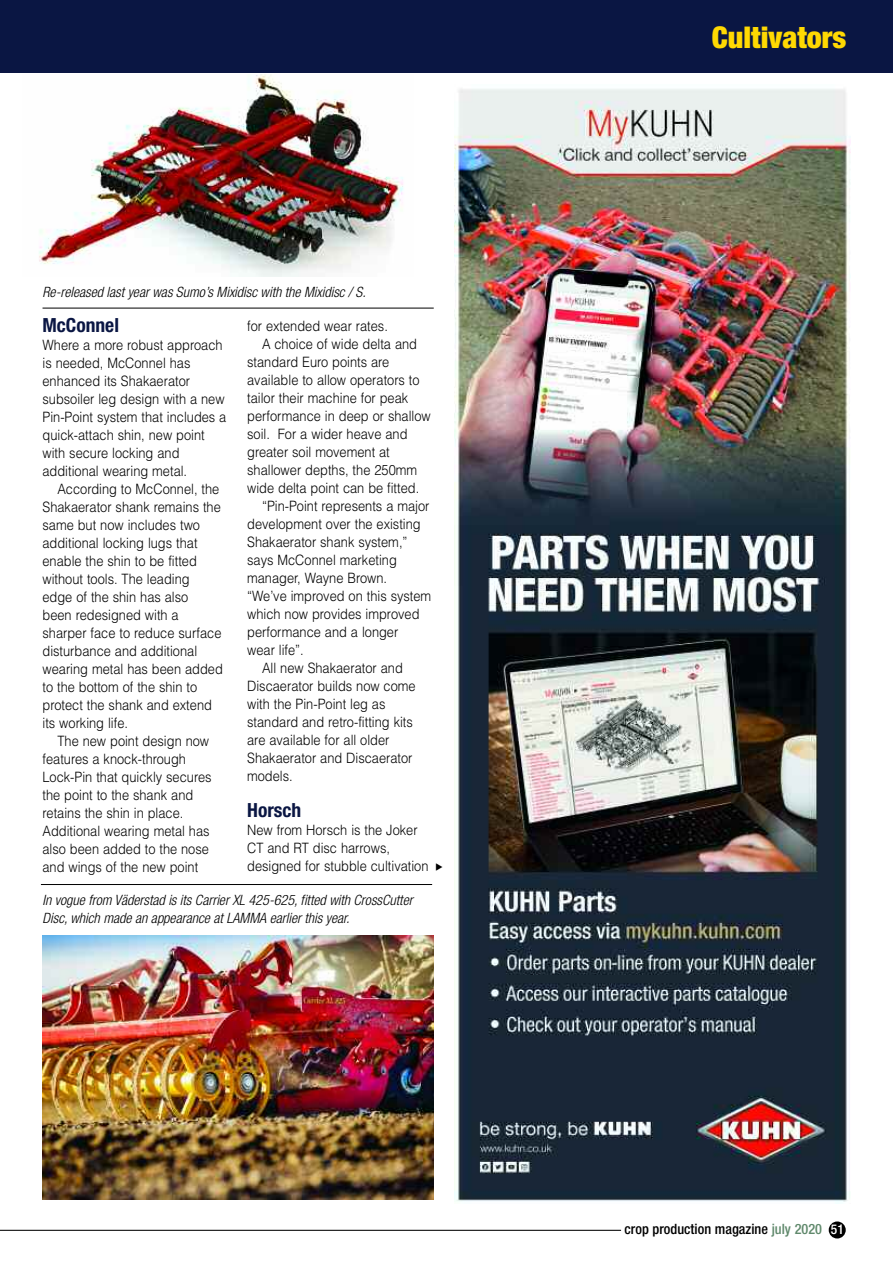
<style>
.page{position:relative;width:893px;height:1263px;background:#fff}
.page>*{position:absolute;margin:0;border:0;box-sizing:border-box;transform-origin:0 0}
.t1{font:900 condensed 30px "Helvetica Neue";color:#ffd902}
.t2{font:700 condensed 19.5px "Helvetica Neue";color:#0a1643}
.t3{font:300 14.25px/18px "Helvetica";color:#000;scale:.9 1}
.t4{font:italic 300 condensed 14.25px/18px "Helvetica Neue";color:#000}
.t5{font:500 condensed 14.25px "Helvetica Neue";color:#000}
.s1{color:#60896c}
.s2{font-size:13.5px;color:#fff}
</style>
<div class="page">
<div style="left:829px;top:1221px;width:17px;height:17px;background:#000;border-radius:50%"></div>
<hr style="left:0;top:1230px;width:621px;height:1px;background:#000">
<div style="left:0;top:0;width:893px;height:72px;background:#0a1643"></div>
<img style="left:39px;top:74px;width:365px;height:202px">
<hr style="left:43px;top:308px;width:391px;height:1px;background:#000">
<img style="left:43px;top:935px;width:391px;height:264px">
<hr style="left:41px;top:884px;width:391px;height:1px;background:#000">
<img style="left:454px;top:89px;width:397px;height:1114px">
<p class="t4" style="left:43px;top:284px;width:325px">Re-released last year was Sumo’s Mixidisc with the Mixidisc / S.</p>
<h2 class="t2" style="left:43px;top:318px;width:78px">McConnel</h2>
<p class="t3" style="left:43px;top:336px;width:206px">Where a more robust approach is needed, McConnel has enhanced its Shakaerator subsoiler leg design with a new<br>Pin-Point system that includes a quick-attach shin, new point with secure locking and additional wearing metal.</p>
<p class="t3" style="left:43px;top:480px;width:202px;text-indent:15px">According to McConnel, the<br>Shakaerator shank remains the same but now includes two additional locking lugs that enable the shin to be fitted without tools. The leading edge of the shin has also<br>been redesigned with a sharper face to reduce surface disturbance and additional wearing metal has been added to the bottom of the shin to protect the shank and extend its working life.</p>
<p class="t3" style="left:43px;top:732px;width:189px;text-indent:15px">The new point design now features a knock-through<br>Lock-Pin that quickly secures the point to the shank and retains the shin in place.<br>Additional wearing metal has also been added to the nose and wings of the new point</p>
<p class="t3" style="left:247px;top:317px;width:158px">for extended wear rates.</p>
<p class="t3" style="left:262px;top:335px;width:174px">A choice of wide delta and</p>
<p class="t3" style="left:247px;top:353px;width:160px">standard Euro points are</p>
<p class="t3" style="left:247px;top:371px;width:193px">available to allow operators to</p>
<p class="t3" style="left:247px;top:389px;width:180px">tailor their machine for peak</p>
<p class="t3" style="left:247px;top:407px;width:206px">performance in deep or shallow</p>
<p class="t3" style="left:247px;top:425px;width:180px">soil. For a wider heave and</p>
<p class="t3" style="left:247px;top:443px;width:160px">greater soil movement at</p>
<p class="t3" style="left:247px;top:461px;width:190px">shallower depths, the 250mm</p>
<p class="t3" style="left:247px;top:479px;width:193px">wide delta point can be fitted.</p>
<p class="t3" style="left:262px;top:497px;width:187px">“Pin-Point represents a major</p>
<p class="t3" style="left:247px;top:515px;width:194px">development over the existing</p>
<p class="t3" style="left:247px;top:533px;width:180px">Shakaerator shank system,”</p>
<p class="t3" style="left:247px;top:551px;width:168px">says McConnel marketing</p>
<p class="t3" style="left:247px;top:569px;width:157px">manager, Wayne Brown.</p>
<p class="t3" style="left:247px;top:587px;width:206px">“We’ve improved on this system</p>
<p class="t3" style="left:247px;top:605px;width:193px">which now provides improved</p>
<p class="t3" style="left:247px;top:623px;width:170px">performance and a longer</p>
<p class="t3" style="left:247px;top:641px;width:64px">wear life”.</p>
<p class="t3" style="left:262px;top:659px;width:158px">All new Shakaerator and</p>
<p class="t3" style="left:247px;top:677px;width:189px">Discaerator builds now come</p>
<p class="t3" style="left:247px;top:695px;width:155px">with the Pin-Point leg as</p>
<p class="t3" style="left:247px;top:713px;width:186px">standard and retro-fitting kits</p>
<p class="t3" style="left:247px;top:731px;width:160px">are available for all older</p>
<p class="t3" style="left:247px;top:749px;width:185px">Shakaerator and Discaerator</p>
<p class="t3" style="left:247px;top:767px;width:52px">models.</p>
<h2 class="t2" style="left:247px;top:803px;width:56px">Horsch</h2>
<p class="t3" style="left:247px;top:821px;width:203px">New from Horsch is the Joker<br>CT and RT disc harrows, designed for stubble cultivation</p>
<p class="t4" style="left:43px;top:892px;width:372px">In vogue from Väderstad is its Carrier XL 425-625, fitted with CrossCutter<br>Disc, which made an appearance at LAMMA earlier this year.</p>
<h1 class="t1" style="left:712px;top:27px;width:136px">Cultivators</h1>
<p class="t5" style="left:625px;top:1224px;width:221px">crop production magazine <span class="s1">july 2020</span> <span class="s2">51</span></p>
</div>
